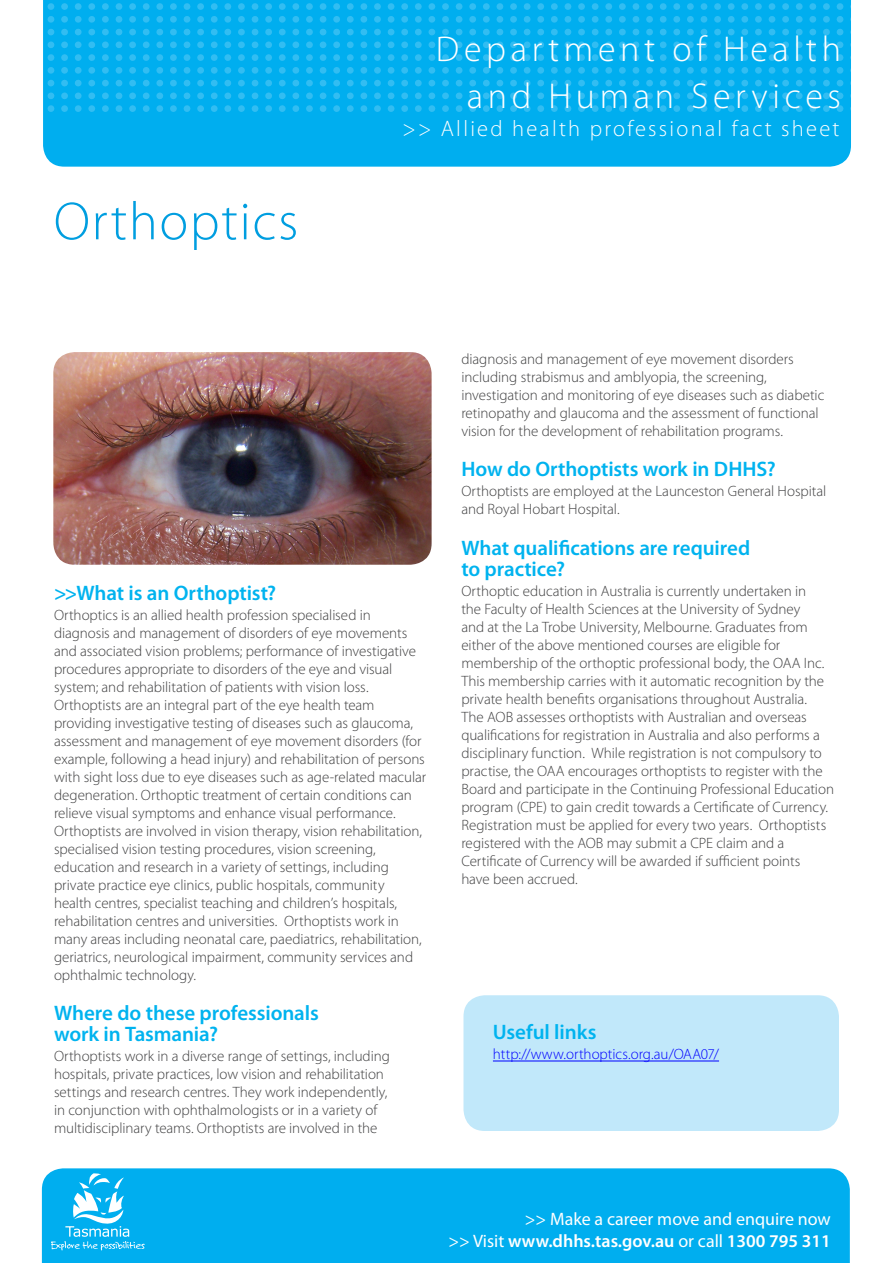
<style>
.page{position:relative;width:893px;height:1263px;background:#fff}
.page>*{position:absolute;margin:0;border:0;box-sizing:border-box;transform-origin:0 0}
.body-h2{font:300 54px "Myriad Pro";letter-spacing:.03em;color:#009ee0}
.t1{font:300 36px/46.5px "Myriad Pro";letter-spacing:.13em;color:#fff;text-align:right}
.t2{font:300 22.5px "Myriad Pro";letter-spacing:.1em;color:#fff}
.subhead{font:600 21px/21px "Myriad Pro";letter-spacing:-.005em;color:#00b3ef}
.t3{font:18px/21.6px "Myriad Pro";color:#fff;text-align:right}
.body_text{font:300 15px/18px "Myriad Pro";letter-spacing:-.005em;color:#3e3e3f}
.body_text-2{font:300 15px "Myriad Pro";color:#00f}
.s1{font-weight:600}
</style>
<div class="page">
<div style="left:42px;top:1168px;width:808px;height:95px;background:#00aeef"></div>
<div style="left:43px;top:99px;width:808px;height:68px;background:#00aeef"></div>
<svg style="left:43px;top:0;width:808px;height:99px;background:#0ab1ef"></svg>
<svg style="left:43px;top:105px;width:808px;height:7px;background:#12b3f0"></svg>
<div style="left:463px;top:995px;width:376px;height:136px;background:#c1e8fa;border-radius:21px"></div>
<hr style="left:493px;top:1060px;width:226px;height:1px;background:#00f">
<svg style="left:51px;top:1173px;width:96px;height:78px;background:#2cbcf1"></svg>
<img style="left:53px;top:352px;width:379px;height:213px;border-radius:21px">
<p class="body-h2" style="left:54px;top:189px;width:246px">Orthoptics</p>
<p class="t1" style="left:436px;top:26px;width:407px">Department of Health and Human Services</p>
<p class="t2" style="left:402px;top:115px;width:439px">&gt;&gt; Allied health professional fact sheet</p>
<p class="subhead" style="left:54px;top:582px;width:224px">&gt;&gt;What is an Orthoptist?</p>
<p class="body_text" style="left:54px;top:606px;width:374px">Orthoptics is an allied health profession specialised in diagnosis and management of disorders of eye movements and associated vision problems; performance of investigative procedures appropriate to disorders of the eye and visual system; and rehabilitation of patients with vision loss.<br>Orthoptists are an integral part of the eye health team providing investigative testing of diseases such as glaucoma, assessment and management of eye movement disorders (for example, following a head injury) and rehabilitation of persons with sight loss due to eye diseases such as age-related macular degeneration. Orthoptic treatment of certain conditions can relieve visual symptoms and enhance visual performance.<br>Orthoptists are involved in vision therapy, vision rehabilitation, specialised vision testing procedures, vision screening, education and research in a variety of settings, including private practice eye clinics, public hospitals, community<br>health centres, specialist teaching and children’s hospitals, rehabilitation centres and universities. Orthoptists work in many areas including neonatal care, paediatrics, rehabilitation, geriatrics, neurological impairment, community services and ophthalmic technology.</p>
<p class="subhead" style="left:54px;top:1002px;width:266px">Where do these professionals work in Tasmania?</p>
<p class="body_text" style="left:54px;top:1047px;width:337px">Orthoptists work in a diverse range of settings, including hospitals, private practices, low vision and rehabilitation settings and research centres. They work independently, in conjunction with ophthalmologists or in a variety of multidisciplinary teams. Orthoptists are involved in the</p>
<p class="body_text" style="left:461px;top:350px;width:364px">diagnosis and management of eye movement disorders including strabismus and amblyopia, the screening, investigation and monitoring of eye diseases such as diabetic retinopathy and glaucoma and the assessment of functional vision for the development of rehabilitation programs.</p>
<p class="subhead" style="left:461px;top:458px;width:316px">How do Orthoptists work in DHHS?</p>
<p class="body_text" style="left:461px;top:482px;width:367px">Orthoptists are employed at the Launceston General Hospital and Royal Hobart Hospital.</p>
<p class="subhead" style="left:461px;top:536px;width:290px">What qualifications are required to practice?</p>
<p class="body_text" style="left:461px;top:582px;width:374px">Orthoptic education in Australia is currently undertaken in<br>the Faculty of Health Sciences at the University of Sydney<br>and at the La Trobe University, Melbourne. Graduates from either of the above mentioned courses are eligible for membership of the orthoptic professional body, the OAA Inc.<br>This membership carries with it automatic recognition by the private health benefits organisations throughout Australia.<br>The AOB assesses orthoptists with Australian and overseas qualifications for registration in Australia and also performs a disciplinary function. While registration is not compulsory to practise, the OAA encourages orthoptists to register with the Board and participate in the Continuing Professional Education program (CPE) to gain credit towards a Certificate of Currency.<br>Registration must be applied for every two years. Orthoptists registered with the AOB may submit a CPE claim and a Certificate of Currency will be awarded if sufficient points<br>have been accrued.</p>
<p class="subhead" style="left:493px;top:1021px;width:105px">Useful links</p>
<p class="body_text-2" style="left:493px;top:1045px;width:228px">http://www.orthoptics.org.au/OAA07/</p>
<p class="t3" style="left:448px;top:1208px;width:384px">&gt;&gt; Make a career move and enquire now<br>&gt;&gt; Visit <span class="s1">www.dhhs.tas.gov.au</span> or call <span class="s1">1300 795 311</span></p>
</div>
